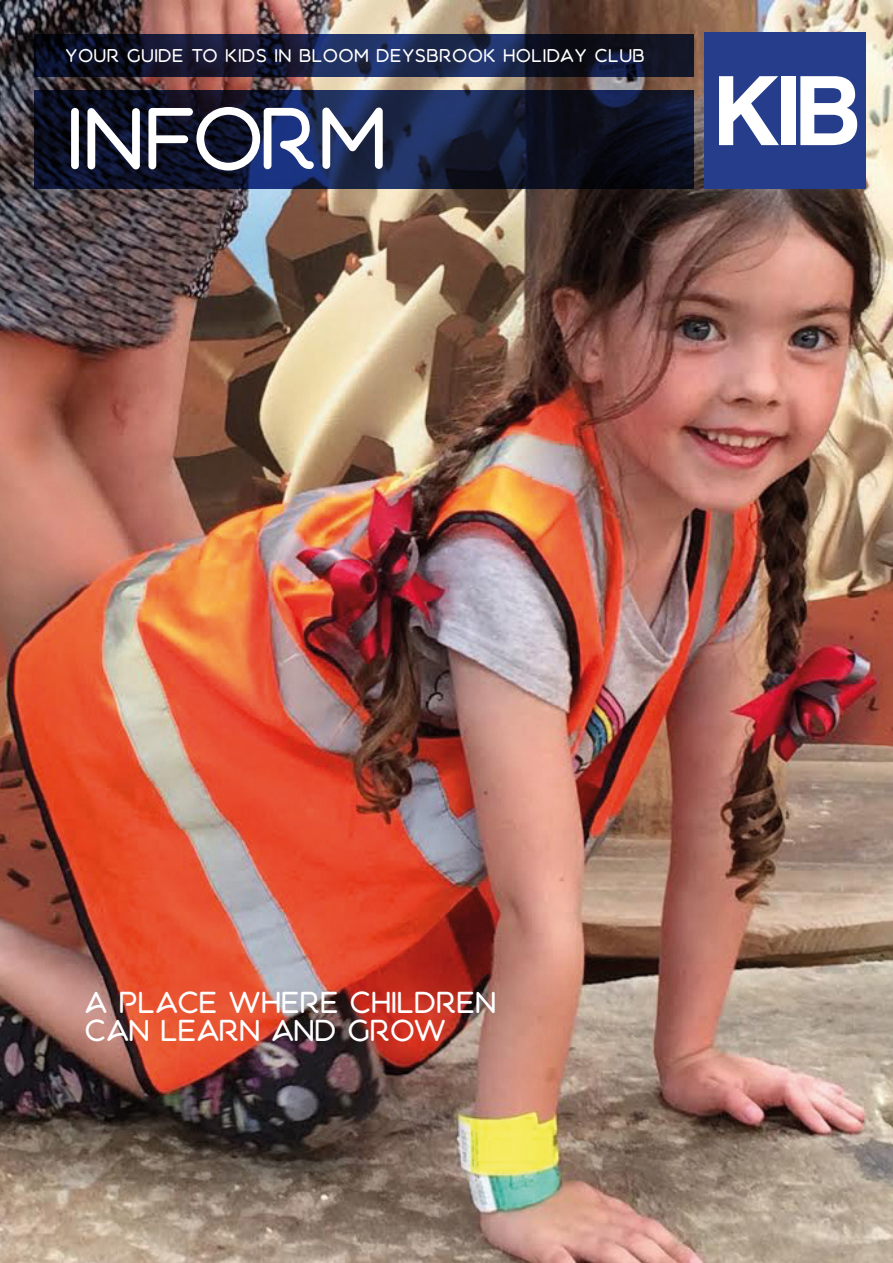
<style>
.page{position:relative;width:893px;height:1263px;background:#fff}
.page>*{position:absolute;margin:0;border:0;box-sizing:border-box;transform-origin:0 0}
.t1{font:78px "Aquatico";letter-spacing:-.05em;color:#fff}
.t2{font:27px/28.5px "Aquatico";letter-spacing:-.05em;color:#fff}
.t3{font:16.5px "Aquatico";letter-spacing:-.02em;color:#fff}
</style>
<div class="page">
<img style="left:0;top:0;width:893px;height:1263px">
<svg style="left:34px;top:34px;width:659px;height:43px;background:#151b38"></svg>
<svg style="left:34px;top:90px;width:659px;height:99px;background:#111935"></svg>
<div style="left:704px;top:32px;width:161px;height:157px;background:#253d8b"></div>
<svg style="left:719px;top:76px;width:60px;height:69px"></svg>
<div style="left:781px;top:76px;width:15px;height:69px;background:#fff"></div>
<svg style="left:800px;top:76px;width:57px;height:69px"></svg>
<p class="t3" style="left:65px;top:48px;width:582px">YOUR GUIDE TO KIDS IN BLOOM DEYSBROOK HOLIDAY CLUB</p>
<p class="t1" style="left:65px;top:99px;width:326px">INFORM</p>
<p class="t2" style="left:84px;top:992px;width:414px">A PLACE WHERE CHILDREN<br>CAN LEARN AND GROW</p>
</div>
